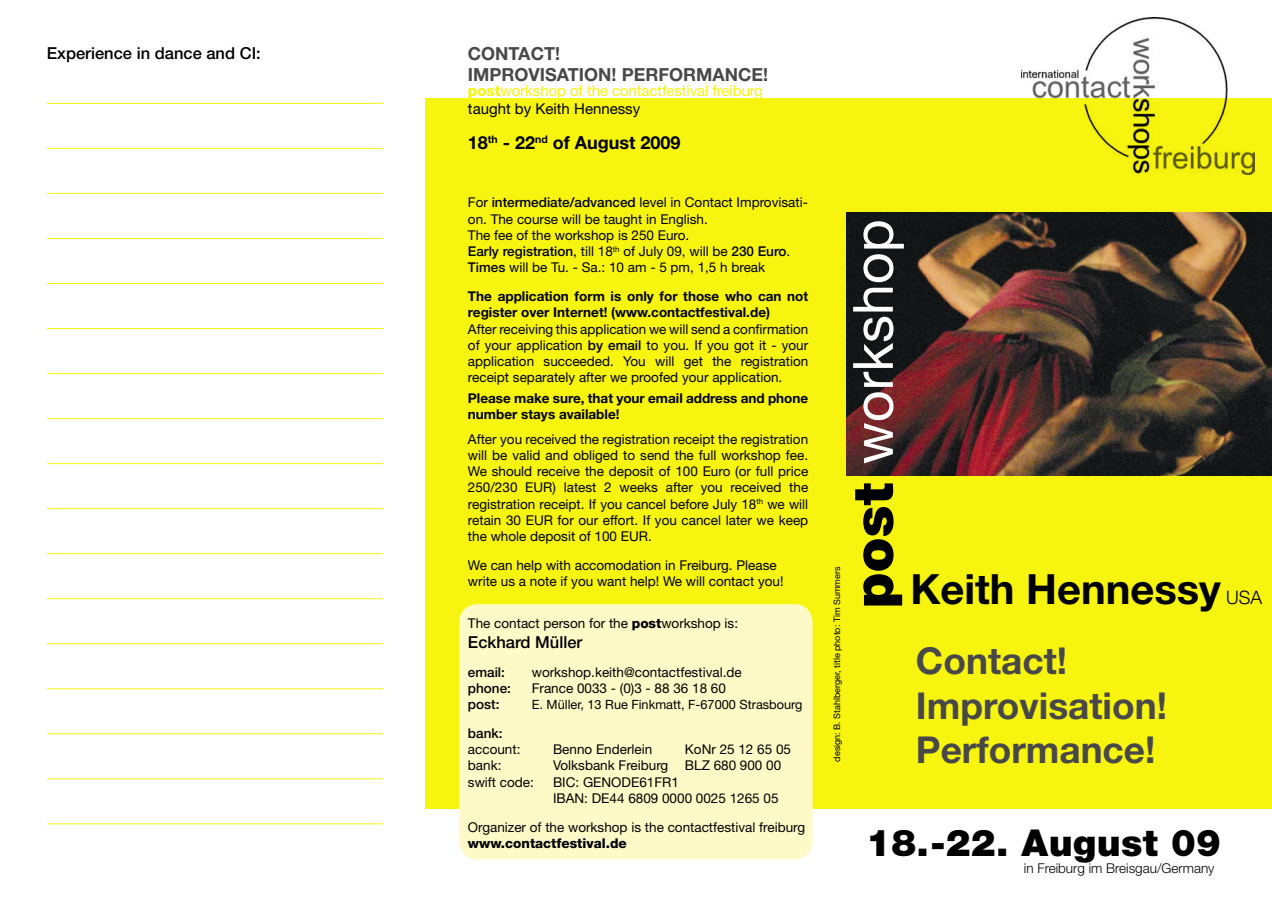
<style>
.page{position:relative;width:1272px;height:902px;background:#fff}
.page>*{position:absolute;margin:0;border:0;box-sizing:border-box;transform-origin:0 0}
.t1{font:55.5px "Helvetica Neue LT Pro";color:#fff}
.t2{font:700 41.7px "Helvetica Neue LT Pro";color:#000}
.t3{font:700 37.05px/44.4px "Helvetica Neue LT Pro";color:#484848}
.t4{font:900 37.05px "Helvetica Neue LT Pro";letter-spacing:.01em;color:#000}
.t5{font:300 18.45px "Helvetica Neue LT Pro";color:#000}
.t6{font:700 18px/21.6px "Helvetica Neue LT Pro";color:#484848}
.t7{font:700 18px "Helvetica Neue LT Pro";color:#000}
.t8{font:500 16.5px "Helvetica Neue LT Pro";color:#000}
.t9{font:15px/18px "Helvetica Neue LT Pro";letter-spacing:-.005em;color:#f7f410}
.t10{font:13.5px/16.2px "Helvetica Neue LT Pro";color:#000}
.t11{font:700 13.5px/16.2px "Helvetica Neue LT Pro";color:#000}
.t12{font:300 13.5px "Helvetica Neue LT Pro";color:#000}
.t13{font:500 13.5px "Helvetica Neue LT Pro";color:#000}
.t14{font:800 13.5px "Helvetica Neue LT Pro";color:#000}
.t15{font:12.75px "Helvetica Neue LT Pro";color:#000}
.t16{font:9px "Helvetica Neue LT Pro";color:#000}
.s1{font-weight:800}
.s2{color:#000}
.s3{font-weight:500}
.s4{font-weight:900;color:#000}
</style>
<div class="page">
<div style="left:425px;top:98px;width:421px;height:710px;background:#f7f410"></div>
<div style="left:459px;top:604px;width:353px;height:255px;background:#fefac7"></div>
<hr style="left:47px;top:103px;width:336px;height:1px;background:#f7f410">
<hr style="left:47px;top:148px;width:336px;height:1px;background:#f7f410">
<hr style="left:47px;top:193px;width:336px;height:1px;background:#f7f410">
<hr style="left:47px;top:238px;width:336px;height:1px;background:#f7f410">
<hr style="left:47px;top:283px;width:336px;height:1px;background:#f7f410">
<hr style="left:47px;top:328px;width:336px;height:1px;background:#f7f410">
<hr style="left:47px;top:373px;width:336px;height:1px;background:#f7f410">
<hr style="left:47px;top:418px;width:336px;height:1px;background:#f7f410">
<hr style="left:47px;top:463px;width:336px;height:1px;background:#f7f410">
<hr style="left:47px;top:508px;width:336px;height:1px;background:#f7f410">
<hr style="left:47px;top:553px;width:336px;height:1px;background:#f7f410">
<hr style="left:47px;top:598px;width:336px;height:1px;background:#f7f410">
<hr style="left:47px;top:643px;width:336px;height:1px;background:#f7f410">
<hr style="left:47px;top:688px;width:336px;height:1px;background:#f7f410">
<hr style="left:47px;top:733px;width:336px;height:1px;background:#f7f410">
<hr style="left:47px;top:778px;width:336px;height:1px;background:#f7f410">
<hr style="left:47px;top:823px;width:336px;height:1px;background:#f7f410">
<div style="left:846px;top:98px;width:425px;height:710px;background:#f7f410"></div>
<img style="left:846px;top:213px;width:425px;height:262px">
<img style="left:1021px;top:17px;width:233px;height:157px">
<p class="t8" style="left:47px;top:43px;width:215px">Experience in dance and CI:</p>
<h3 class="t6" style="left:468px;top:42px;width:301px">CONTACT!<br>IMPROVISATION! PERFORMANCE!</h3>
<p class="t9" style="left:468px;top:82px;width:296px"><span class="s1">post</span>workshop of the contactfestival freiburg <span class="s2">taught by Keith Hennessy</span></p>
<h3 class="t7" style="left:468px;top:131px;width:214px">18<sup>th</sup> - 22<sup>nd</sup> of August 2009</h3>
<p class="t10" style="left:468px;top:194px;width:341px">For <span class="s3">intermediate/advanced</span> level in Contact Improvisati&shy;on. The course will be taught in English.<br>The fee of the workshop is 250 Euro.<br><span class="s3">Early registration</span>, till 18<sup>th</sup> of July 09, will be <span class="s3">230 Euro</span>.<br><span class="s3">Times</span> will be Tu. - Sa.: 10 am - 5 pm, 1,5 h break</p>
<p class="t11" style="left:468px;top:288px;width:342px">The application form is only for those who can not register over Internet! (www.contactfestival.de)</p>
<p class="t10" style="left:468px;top:320px;width:342px;text-align:justify">After receiving this application we will send a confirmation of your application <span class="s3">by email</span> to you. If you got it - your application succeeded. You will get the registration receipt separately after we proofed your application.</p>
<p class="t11" style="left:468px;top:389px;width:342px">Please make sure, that your email address and phone number stays available!</p>
<p class="t10" style="left:468px;top:430px;width:342px;text-align:justify">After you received the registration receipt the registration will be valid and obliged to send the full workshop fee.<br>We should receive the deposit of 100 Euro (or full price 250/230 EUR) latest 2 weeks after you received the registration receipt. If you cancel before July 18<sup>th</sup> we will retain 30 EUR for our effort. If you cancel later we keep the whole deposit of 100 EUR.</p>
<p class="t10" style="left:468px;top:556px;width:317px">We can help with accomodation in Freiburg. Please write us a note if you want help! We will contact you!</p>
<p class="t10" style="left:468px;top:614px;width:272px">The contact person for the <span class="s1">post</span>workshop is:</p>
<p class="t8" style="left:468px;top:632px;width:116px">Eckhard Müller</p>
<p class="t13" style="left:468px;top:663px;width:39px">email:</p>
<p class="t10" style="left:531px;top:663px;width:211px">workshop.keith@contactfestival.de</p>
<p class="t13" style="left:468px;top:680px;width:45px">phone:</p>
<p class="t10" style="left:531px;top:679px;width:196px">France 0033 - (0)3 - 88 36 18 60</p>
<p class="t13" style="left:468px;top:696px;width:33px">post:</p>
<p class="t15" style="left:531px;top:696px;width:272px">E. Müller, 13 Rue Finkmatt, F-67000 Strasbourg</p>
<p class="t13" style="left:468px;top:725px;width:36px">bank:</p>
<p class="t10" style="left:468px;top:741px;width:54px">account:</p>
<p class="t10" style="left:553px;top:741px;width:101px">Benno Enderlein</p>
<p class="t10" style="left:685px;top:741px;width:108px">KoNr 25 12 65 05</p>
<p class="t10" style="left:468px;top:757px;width:35px">bank:</p>
<p class="t10" style="left:553px;top:757px;width:230px">Volksbank Freiburg BLZ 680 900 00</p>
<p class="t10" style="left:468px;top:773px;width:67px">swift code:</p>
<p class="t10" style="left:553px;top:773px;width:227px">BIC: GENODE61FR1<br>IBAN: DE44 6809 0000 0025 1265 05</p>
<p class="t10" style="left:468px;top:818px;width:339px">Organizer of the workshop is the contactfestival freiburg</p>
<p class="t14" style="left:468px;top:835px;width:160px">www.contactfestival.de</p>
<p class="t16" style="left:831px;top:761px;width:196px;rotate:-90deg">design: B. Stahlberger, title photo: Tim Summers</p>
<h1 class="t1" style="left:840px;top:608px;width:390px;rotate:-90deg"><span class="s4">post</span> workshop</h1>
<h2 class="t2" style="left:910px;top:563px;width:312px">Keith Hennessy</h2>
<h3 class="t5" style="left:1225px;top:585px;width:38px">USA</h3>
<h3 class="t3" style="left:916px;top:638px;width:252px">Contact!<br>Improvisation!<br>Performance!</h3>
<h3 class="t4" style="left:866px;top:820px;width:356px">18.-22. August 09</h3>
<p class="t12" style="left:1023px;top:860px;width:192px">in Freiburg im Breisgau/Germany</p>
</div>
